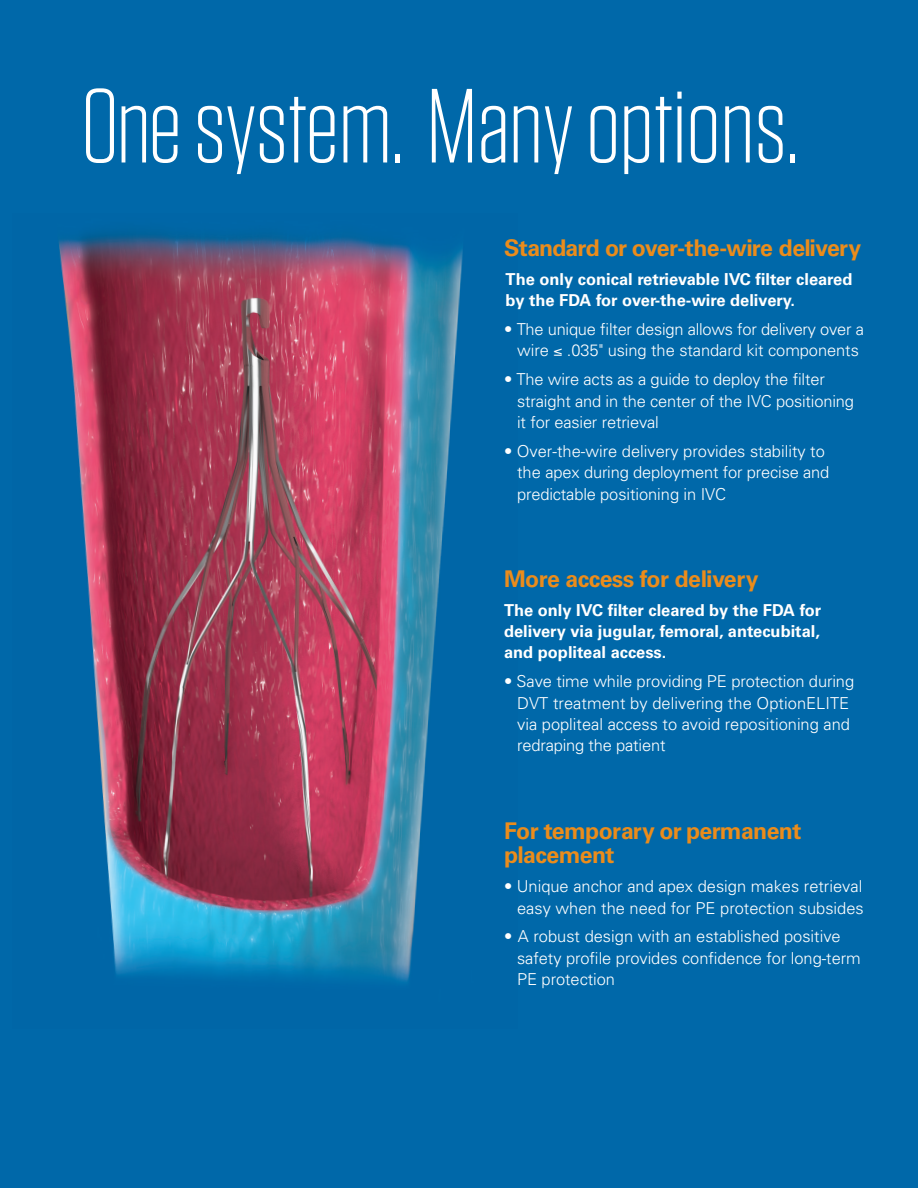
<style>
.page{position:relative;width:918px;height:1188px;background:#0068a9}
.page>*{position:absolute;margin:0;border:0;box-sizing:border-box;transform-origin:0 0}
.t1{font:300 105.15px "Tungsten";letter-spacing:-.01em;color:#fff}
.t2{font:700 23.1px/24.8px "Univers";letter-spacing:-.025em;color:#eb8c1b}
.t3{font:300 16.5px/21.5px "Univers";letter-spacing:-.005em;color:#fff}
.t4{font:700 16.5px/21.5px "Univers";color:#fff}
</style>
<div class="page">
<img style="left:59px;top:230px;width:404px;height:752px">
<h1 class="t1" style="left:81px;top:73px;width:718px">One system. Many options.</h1>
<h2 class="t2" style="left:504px;top:236px;width:359px">Standard or over-the-wire delivery</h2>
<p class="t4" style="left:506px;top:268px;width:348px">The only conical retrievable IVC filter cleared by the FDA for over-the-wire delivery.</p>
<p class="t3" style="left:504px;top:318px;width:361px;text-align:center">• The unique filter design allows for delivery over a wire ≤ .035" using the standard kit components</p>
<p class="t3" style="left:517px;top:369px;width:338px;text-indent:-13px">• The wire acts as a guide to deploy the filter straight and in the center of the IVC positioning it for easier retrieval</p>
<p class="t3" style="left:517px;top:440px;width:314px;text-indent:-13px">• Over-the-wire delivery provides stability to the apex during deployment for precise and predictable positioning in IVC</p>
<h2 class="t2" style="left:504px;top:567px;width:256px">More access for delivery</h2>
<p class="t4" style="left:504px;top:599px;width:319px;text-align:justify">The only IVC filter cleared by the FDA for delivery via jugular, femoral, antecubital, and popliteal access.</p>
<p class="t3" style="left:517px;top:671px;width:339px;text-indent:-13px">• Save time while providing PE protection during DVT treatment by delivering the OptionELITE via popliteal access to avoid repositioning and redraping the patient</p>
<h2 class="t2" style="left:504px;top:818px;width:299px">For temporary or permanent placement</h2>
<p class="t3" style="left:504px;top:876px;width:361px;text-align:right">• Unique anchor and apex design makes retrieval easy when the need for PE protection subsides</p>
<p class="t3" style="left:517px;top:926px;width:345px;text-indent:-13px">• A robust design with an established positive safety profile provides confidence for long-term<br>PE protection</p>
</div>
